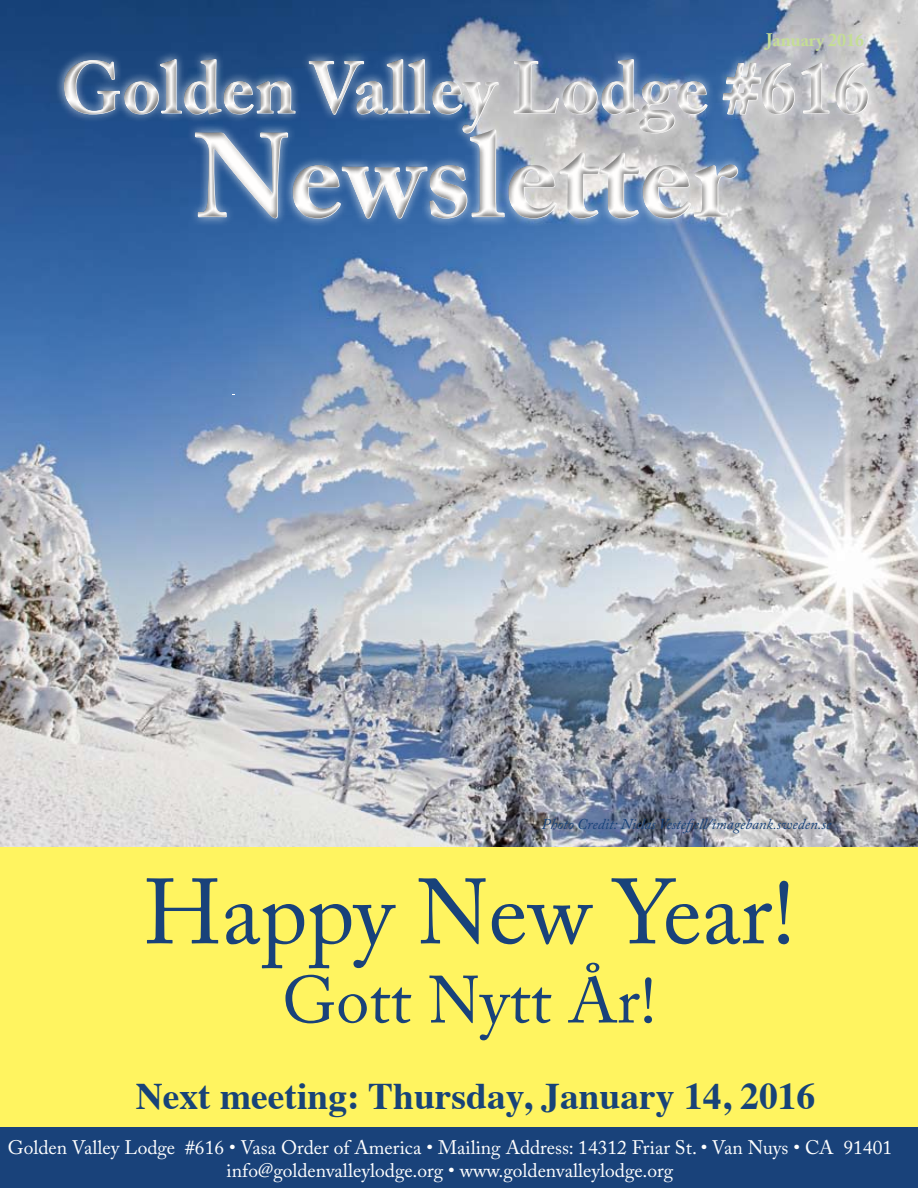
<style>
.page{position:relative;width:918px;height:1188px;background:#fff}
.page>*{position:absolute;margin:0;border:0;box-sizing:border-box;transform-origin:0 0}
.t1{font:700 118.5px "Adobe Caslon Pro";color:#fffefd}
.t2{font:91.5px "Adobe Caslon Pro";color:#19427a}
.t3{font:700 73.5px "Adobe Caslon Pro";color:#fffefd}
.t4{font:66px "Adobe Caslon Pro";color:#19427a}
.t5{font:700 37.5px "Times";color:#184378}
.t6{font:19.5px/23.4px "Adobe Caslon Pro";color:#fff;text-align:center}
.t7{font:700 18px "Adobe Caslon Pro";color:#c5de94}
.t8{font:italic 15px "Adobe Caslon Pro";color:#18437a}
</style>
<div class="page">
<img style="left:0;top:0;width:918px;height:847px">
<div style="left:0;top:1122px;width:918px;height:66px;background:#19427a"></div>
<div style="left:0;top:847px;width:918px;height:279px;background:#fff460"></div>
<div style="left:54px;top:49px;width:864px;height:300px;background:#fff;opacity:.75"></div>
<div style="left:22px;top:23px;width:896px;height:277px;background:#000;opacity:.5"></div>
<p class="t7" style="left:766px;top:29px;width:99px">January 2016</p>
<h3 class="t3" style="left:60px;top:45px;width:811px">Golden Valley Lodge #616</h3>
<h1 class="t1" style="left:194px;top:106px;width:543px">Newsletter</h1>
<p class="t8" style="left:542px;top:815px;width:291px">Photo Credit: Niclas Vestefjell/imagebank.sweden.se</p>
<h2 class="t2" style="left:144px;top:858px;width:653px">Happy New Year!</h2>
<h3 class="t4" style="left:282px;top:961px;width:376px">Gott Nytt År!</h3>
<h3 class="t5" style="left:136px;top:1060px;width:681px">Next meeting: Thursday, January 14, 2016</h3>
<p class="t6" style="left:8px;top:1135px;width:886px">Golden Valley Lodge #616 • Vasa Order of America • Mailing Address: 14312 Friar St. • Van Nuys • CA 91401 info@goldenvalleylodge.org • www.goldenvalleylodge.org</p>
</div>
